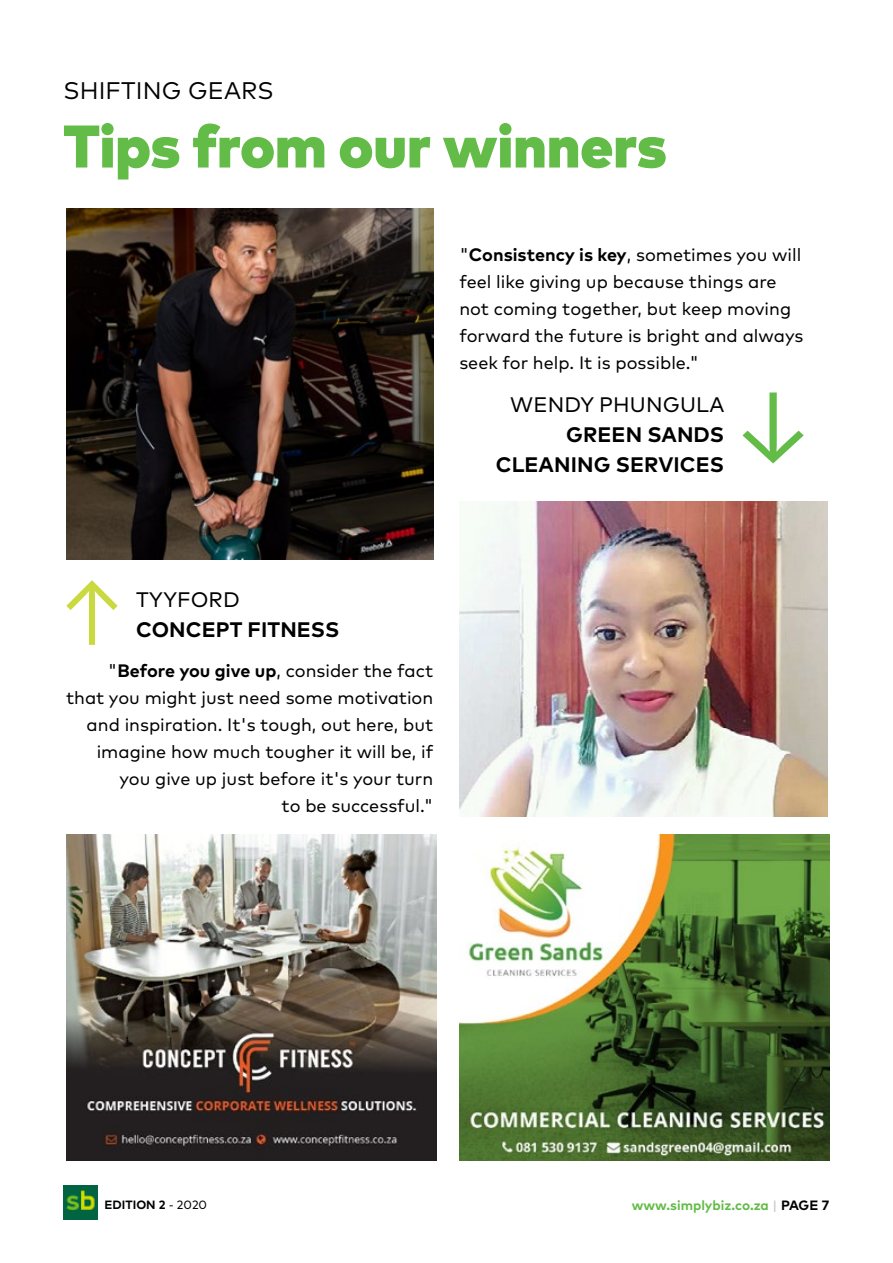
<style>
.page{position:relative;width:893px;height:1263px;background:#fff}
.page>*{position:absolute;margin:0;border:0;box-sizing:border-box;transform-origin:0 0}
.t1{font:900 60px "Mark Pro";letter-spacing:-.005em;color:#63bc47}
.t2{font:24px "Mark Pro";letter-spacing:.005em;color:#000}
.t3{font:700 21px/30px "Mark Pro";letter-spacing:.005em;color:#000;text-align:right}
.t4{font:21px "Mark Pro";letter-spacing:.005em;color:#000}
.t5{font:18px/27px "Mark Pro";color:#000;text-align:right}
.t6{font:700 13.5px "Mark Pro";color:#63bc47}
.t7{font:700 12px "Mark Pro";color:#000}
.s1{font-weight:700}
.s2{font-weight:400}
.s3{font-weight:400;color:#bec0c2}
.s4{color:#000}
</style>
<div class="page">
<img style="left:64px;top:1186px;width:34px;height:34px">
<img style="left:459px;top:834px;width:370px;height:327px">
<img style="left:66px;top:834px;width:370px;height:327px">
<img style="left:66px;top:208px;width:367px;height:351px">
<img style="left:459px;top:502px;width:368px;height:314px">
<svg style="left:66px;top:580px;width:52px;height:65px"></svg>
<svg style="left:742px;top:392px;width:62px;height:71px"></svg>
<h2 class="t2" style="left:63px;top:73px;width:212px">SHIFTING GEARS</h2>
<h1 class="t1" style="left:63px;top:100px;width:605px">Tips from our winners</h1>
<p class="t5" style="left:459px;top:240px;width:346px;text-align:left">"<span class="s1">Consistency is key</span>, sometimes you will feel like giving up because things are not coming together, but keep moving forward the future is bright and always seek for help. It is possible."</p>
<p class="t4" style="left:510px;top:388px;width:216px">WENDY PHUNGULA</p>
<p class="t3" style="left:496px;top:417px;width:230px">GREEN SANDS<br>CLEANING SERVICES</p>
<p class="t4" style="left:136px;top:583px;width:105px">TYYFORD</p>
<p class="t3" style="left:136px;top:613px;width:205px">CONCEPT FITNESS</p>
<p class="t5" style="left:66px;top:655px;width:369px">"<span class="s1">Before you give up</span>, consider the fact that you might just need some motivation and inspiration. It's tough, out here, but imagine how much tougher it will be, if you give up just before it's your turn<br>to be successful."</p>
<p class="t7" style="left:105px;top:1195px;width:104px">EDITION 2 <span class="s2">- 2020</span></p>
<p class="t6" style="left:632px;top:1195px;width:199px">www.simplybiz.co.za <span class="s3">|</span> <span class="s4">PAGE 7</span></p>
</div>
